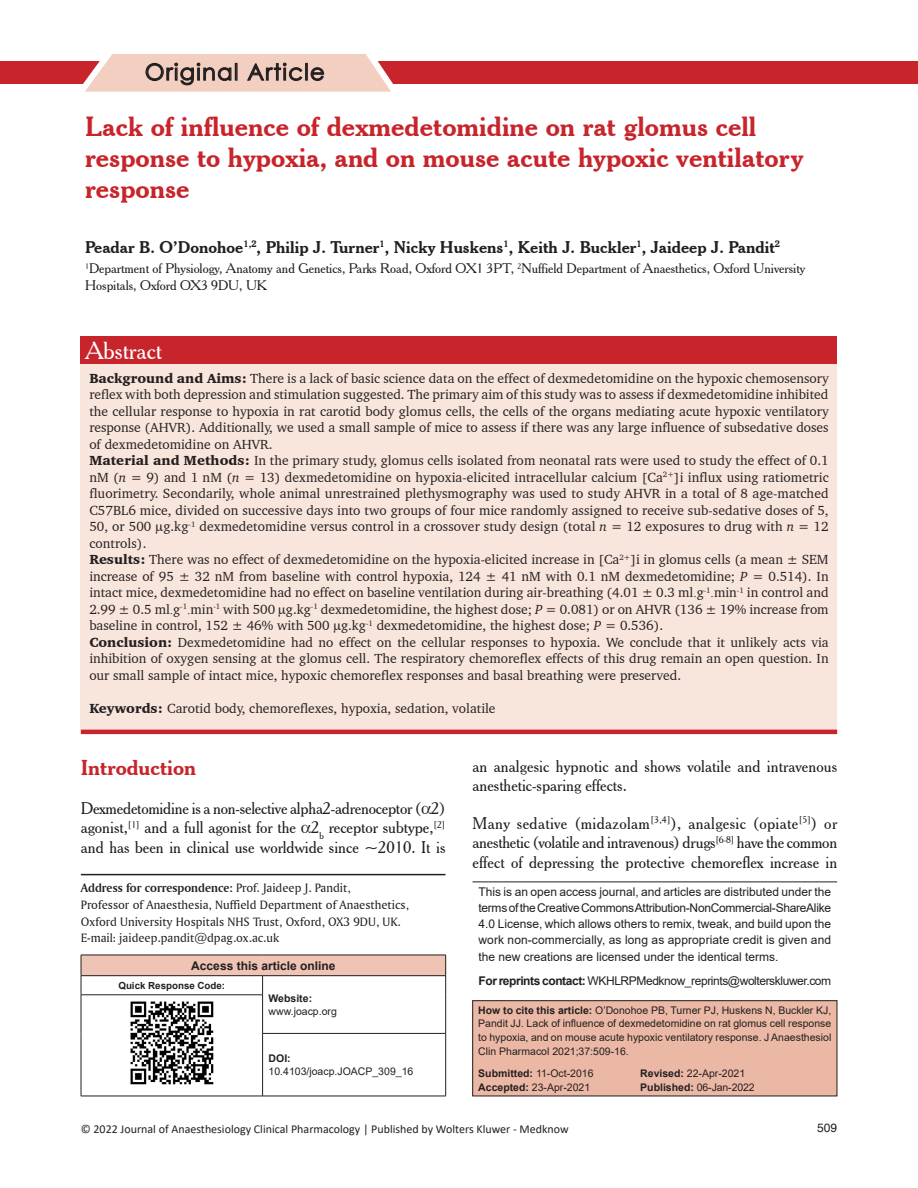
<style>
.page{position:relative;width:918px;height:1188px;background:#fff}
.page>*{position:absolute;margin:0;border:0;box-sizing:border-box;transform-origin:0 0}
.AT{font:700 27px/30.8px "Cheltenham BT";color:#c8242b}
.ABSH{font:24px "Cheltenham BT";color:#fff}
.AH{font:22.5px "Century Gothic";letter-spacing:.06em;color:#231f20}
.t1{font:700 21px "Cheltenham BT";color:#c8242b}
.TX{font:16.5px/19.5px "Cheltenham BT";letter-spacing:.005em;color:#231f20;text-align:justify}
.AU{font:700 16.5px "Cheltenham BT";color:#231f20}
.ABS{font:13.5px/16.5px "Charter BT";color:#231f20;text-align:justify}
.AFF{font:13.5px/16.5px "Cheltenham BT";color:#231f20}
.KWD{font:13.5px "Charter BT";color:#231f20}
.ADD{font:12.75px/16.5px "Amerigo BT Roman A";color:#231f20}
.C{font:12px/16.2px "Arial";color:#231f20;text-align:justify}
.t2{font:12px "Calibri";color:#231f20}
.C-2{font:12px "Arial";letter-spacing:-.035em;color:#231f20}
.AAO{font:700 12px "Arial";color:#231f20}
.t3{font:12px "Helvetica";color:#231f20}
.HTC{font:10.5px/13.6px "Arial";color:#231f20;text-align:justify}
.HIS{font:10.5px "Arial";color:#231f20}
.Web{font:10.5px/13.5px "Arial";color:#231f20}
.QRC{font:700 9.75px "Arial";color:#231f20}
.s1{font-weight:900}
.s2{font-style:italic}
.s3{font-family:"Times New Roman"}
.s4{font-family:"Amerigo BT Bold A"}
.s5{font-weight:700}
</style>
<div class="page">
<hr style="left:81px;top:874px;width:364px;height:1px;background:#231f20">
<div style="left:81px;top:955px;width:365px;height:21px;background:#efc4b4"></div>
<hr style="left:81px;top:1096px;width:182px;height:1px;background:#231f20">
<hr style="left:81px;top:955px;width:182px;height:1px;background:#231f20">
<hr style="left:263px;top:955px;width:183px;height:1px;background:#231f20">
<hr style="left:81px;top:975px;width:182px;height:1px;background:#231f20">
<svg style="left:81px;top:955px;width:1px;height:40px"></svg>
<hr style="left:263px;top:975px;width:183px;height:1px;background:#231f20">
<svg style="left:445px;top:955px;width:1px;height:40px"></svg>
<hr style="left:445px;top:995px;width:1px;height:38px;background:#231f20">
<hr style="left:81px;top:995px;width:182px;height:1px;background:#231f20">
<hr style="left:81px;top:995px;width:1px;height:38px;background:#231f20">
<hr style="left:81px;top:1033px;width:1px;height:63px;background:#231f20">
<hr style="left:262px;top:1033px;width:184px;height:1px;background:#231f20">
<hr style="left:445px;top:1034px;width:1px;height:62px;background:#231f20">
<hr style="left:263px;top:1096px;width:183px;height:1px;background:#231f20">
<svg style="left:262px;top:976px;width:1px;height:19px"></svg>
<hr style="left:262px;top:995px;width:1px;height:38px;background:#231f20">
<hr style="left:262px;top:1034px;width:1px;height:62px;background:#231f20">
<img style="left:130px;top:1001px;width:84px;height:84px">
<div style="left:81px;top:364px;width:756px;height:366px;background:#f8e5dc"></div>
<hr style="left:81px;top:730px;width:756px;height:4px;background:#c8242b">
<div style="left:81px;top:336px;width:756px;height:28px;background:#c8242b"></div>
<div style="left:0;top:61px;width:918px;height:23px;background:#c8242b"></div>
<svg style="left:83px;top:54px;width:310px;height:38px;background:#debcb1"></svg>
<div style="left:473px;top:1001px;width:364px;height:95px;background:#ecb8a6"></div>
<hr style="left:472px;top:882px;width:365px;height:1px;background:#231f20">
<p class="AH" style="left:145px;top:56px;width:181px">Original Article</p>
<p class="AT" style="left:85px;top:111px;width:720px">Lack of influence of dexmedetomidine on rat glomus cell response to hypoxia, and on mouse acute hypoxic ventilatory response</p>
<p class="AU" style="left:85px;top:236px;width:697px">Peadar B. O’Donohoe<sup>1,2</sup>, Philip J. Turner<sup>1</sup>, Nicky Huskens<sup>1</sup>, Keith J. Buckler<sup>1</sup>, Jaideep J. Pandit<sup>2</sup></p>
<p class="AFF" style="left:85px;top:260px;width:722px"><sup>1</sup>Department of Physiology, Anatomy and Genetics, Parks Road, Oxford OX1 3PT, <sup>2</sup>Nuffield Department of Anaesthetics, Oxford University<br>Hospitals, Oxford OX3 9DU, UK</p>
<p class="ABSH" style="left:85px;top:336px;width:78px">Abstract</p>
<p class="ABS" style="left:89px;top:369px;width:741px"><span class="s1">Background and Aims:</span> There is a lack of basic science data on the effect of dexmedetomidine on the hypoxic chemosensory reflex with both depression and stimulation suggested. The primary aim of this study was to assess if dexmedetomidine inhibited the cellular response to hypoxia in rat carotid body glomus cells, the cells of the organs mediating acute hypoxic ventilatory response (AHVR). Additionally, we used a small sample of mice to assess if there was any large influence of subsedative doses of dexmedetomidine on AHVR.</p>
<p class="ABS" style="left:89px;top:452px;width:741px"><span class="s1">Material and Methods:</span> In the primary study, glomus cells isolated from neonatal rats were used to study the effect of 0.1 nM (<span class="s2">n</span> = 9) and 1 nM (<span class="s2">n</span> = 13) dexmedetomidine on hypoxia‑elicited intracellular calcium [Ca<sup>2+</sup>]i influx using ratiometric fluorimetry. Secondarily, whole animal unrestrained plethysmography was used to study AHVR in a total of 8 age‑matched C57BL6 mice, divided on successive days into two groups of four mice randomly assigned to receive sub‑sedative doses of 5, 50, or 500 g.kg<sup>‑1</sup> dexmedetomidine versus control in a crossover study design (total <span class="s2">n</span> = 12 exposures to drug with <span class="s2">n</span> = 12 controls).</p>
<p class="ABS" style="left:89px;top:551px;width:741px"><span class="s1">Results:</span> There was no effect of dexmedetomidine on the hypoxia‑elicited increase in [Ca<sup>2+</sup>]i in glomus cells (a mean ± SEM increase of 95 ± 32 nM from baseline with control hypoxia, 124 ± 41 nM with 0.1 nM dexmedetomidine; <span class="s2">P</span> = 0.514). In intact mice, dexmedetomidine had no effect on baseline ventilation during air‑breathing (4.01 ± 0.3 ml<span class="s3">.</span>g<sup>‑1</sup><span class="s3">.</span>min<sup>‑1</sup> in control and 2.99 ± 0.5 ml<span class="s3">.</span>g<sup>‑1</sup><span class="s3">.</span>min<sup>‑1</sup> with 500 g.kg<sup>‑1</sup> dexmedetomidine, the highest dose; <span class="s2">P</span> = 0.081) or on AHVR (136 ± 19% increase from baseline in control, 152 ± 46% with 500 g.kg<sup>‑1</sup> dexmedetomidine, the highest dose; <span class="s2">P</span> = 0.536).</p>
<p class="ABS" style="left:89px;top:633px;width:741px"><span class="s1">Conclusion:</span> Dexmedetomidine had no effect on the cellular responses to hypoxia. We conclude that it unlikely acts via inhibition of oxygen sensing at the glomus cell. The respiratory chemoreflex effects of this drug remain an open question. In our small sample of intact mice, hypoxic chemoreflex responses and basal breathing were preserved.</p>
<p class="KWD" style="left:89px;top:700px;width:408px"><span class="s1">Keywords:</span> Carotid body, chemoreflexes, hypoxia, sedation, volatile</p>
<h1 class="t1" style="left:81px;top:755px;width:117px">Introduction</h1>
<p class="TX" style="left:81px;top:798px;width:366px">Dexmedetomidine is a non‑selective alpha2‑adrenoceptor ( 2) agonist,<sup>[1]</sup> and a full agonist for the 2<sub>b</sub> receptor subtype,<sup>[2] </sup>and has been in clinical use worldwide since ~2010. It is</p>
<p class="ADD" style="left:81px;top:880px;width:330px"><span class="s4">Address for correspondence:</span> Prof. Jaideep J. Pandit,<br>Professor of Anaesthesia, Nuffield Department of Anaesthetics, Oxford University Hospitals NHS Trust, Oxford, OX3 9DU, UK.<br>E‑mail: jaideep.pandit@dpag.ox.ac.uk</p>
<p class="AAO" style="left:191px;top:957px;width:146px">Access this article online</p>
<p class="QRC" style="left:118px;top:978px;width:108px">Quick Response Code:</p>
<p class="Web" style="left:269px;top:991px;width:70px"><span class="s5">Website: </span>www.joacp.org</p>
<p class="Web" style="left:269px;top:1051px;width:146px"><span class="s5">DOI:<br></span>10.4103/joacp.JOACP_309_16</p>
<p class="TX" style="left:472px;top:756px;width:366px">an analgesic hypnotic and shows volatile and intravenous anesthetic‑sparing effects.</p>
<p class="TX" style="left:472px;top:813px;width:366px">Many sedative (midazolam<sup>[3,4]</sup>), analgesic (opiate<sup>[5]</sup>) or anesthetic (volatile and intravenous) drugs<sup>[6‑8]</sup> have the common effect of depressing the protective chemoreflex increase in</p>
<p class="C" style="left:478px;top:883px;width:354px">This is an open access journal, and articles are distributed under the terms of the Creative Commons Attribution‑NonCommercial‑ShareAlike 4.0 License, which allows others to remix, tweak, and build upon the work non‑commercially, as long as appropriate credit is given and the new creations are licensed under the identical terms.</p>
<p class="C-2" style="left:478px;top:973px;width:354px"><span class="s5">For reprints contact:</span> WKHLRPMedknow_reprints@wolterskluwer.com</p>
<p class="HTC" style="left:478px;top:1003px;width:355px"><span class="s5">How to cite this article:</span> O’Donohoe PB, Turner PJ, Huskens N, Buckler KJ, Pandit JJ. Lack of influence of dexmedetomidine on rat glomus cell response to hypoxia, and on mouse acute hypoxic ventilatory response. J Anaesthesiol Clin Pharmacol 2021;37:509-16.</p>
<p class="HIS" style="left:478px;top:1066px;width:117px"><span class="s5">Submitted:</span> 11‑Oct‑2016</p>
<p class="HIS" style="left:640px;top:1066px;width:107px"><span class="s5">Revised:</span> 22‑Apr‑2021</p>
<p class="HIS" style="left:478px;top:1080px;width:114px"><span class="s5">Accepted:</span> 23-Apr-2021</p>
<p class="HIS" style="left:640px;top:1080px;width:116px"><span class="s5">Published:</span> 06-Jan-2022</p>
<p class="t2" style="left:81px;top:1120px;width:489px">© 2022 Journal of Anaesthesiology Clinical Pharmacology | Published by Wolters Kluwer - Medknow</p>
<p class="t3" style="left:817px;top:1121px;width:22px">509</p>
</div>
